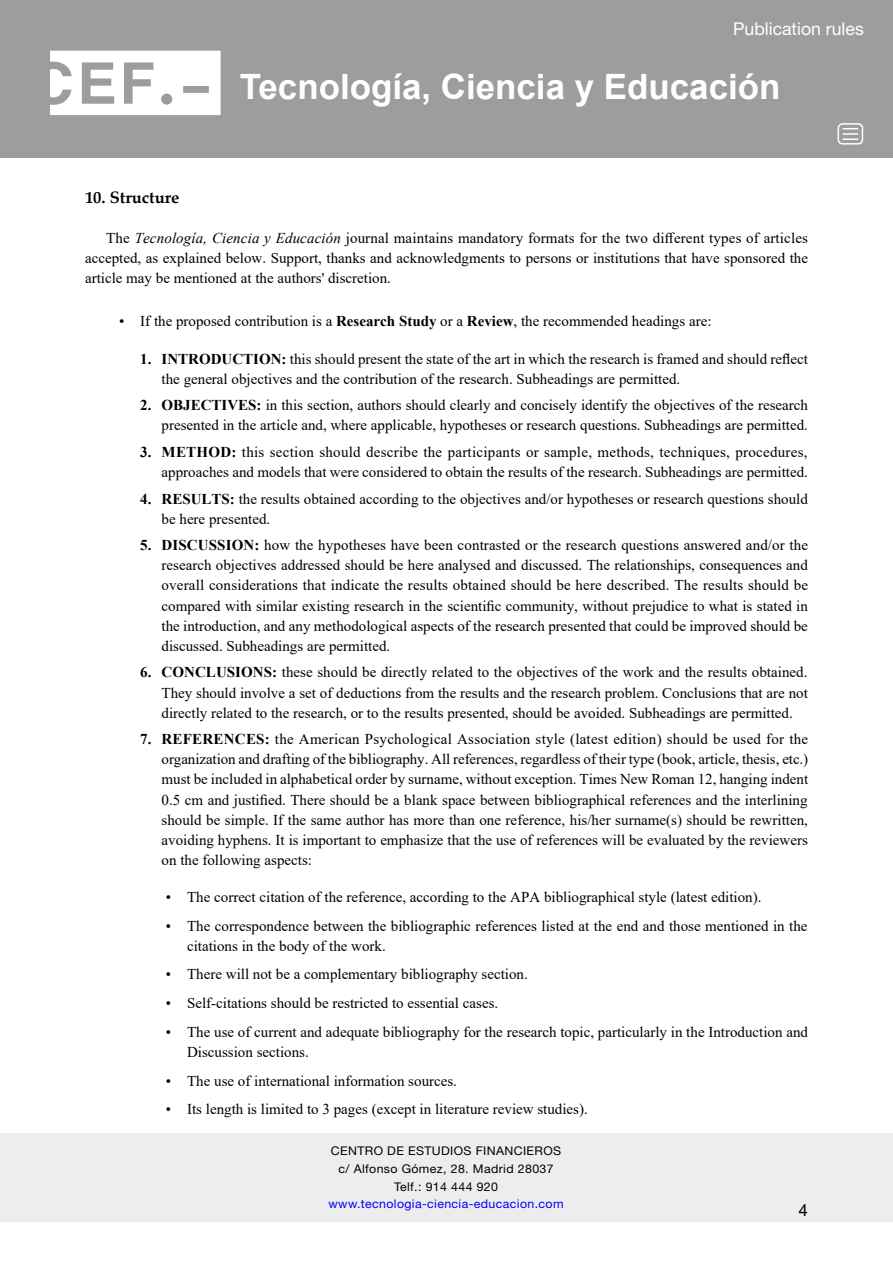
<style>
.page{position:relative;width:893px;height:1263px;background:#fff}
.page>*{position:absolute;margin:0;border:0;box-sizing:border-box;transform-origin:0 0}
.t1{font:700 34.95px "Arial";color:#fff}
.t2{font:17.7px "Helvetica Neue LT Std";color:#fff}
.epígrafe_1_1_1{font:700 16.5px "Palatino Linotype";color:#000}
.t3{font:16.5px "Arial";color:#000}
.a__bolo__1__2_ª_clas{font:15px/20.1px "Times New Roman";color:#000;text-align:justify}
.a__bolo__1__3_ª_clas{font:15px/20.1px "Times New Roman";color:#000}
.texto_normal{font:15px/20.1px "Times New Roman";color:#000;text-align:justify}
.a___bolo__1__1_ª_cla{font:15px "Times New Roman";color:#000}
.t4{font:12px/17.7px "Helvetica Neue LT Std";letter-spacing:.03em;color:#000;text-align:center}
.t5{font:12px "Helvetica Neue LT Std";letter-spacing:.03em;color:#00f}
.s1{font-style:italic}
.s2{font-weight:700}
</style>
<div class="page">
<div style="left:0;top:0;width:893px;height:157px;background:#9d9d9c"></div>
<svg style="left:50px;top:51px;width:171px;height:64px"></svg>
<div style="left:838px;top:123px;width:25px;height:22px;border:2px solid #fff;border-radius:4px"></div>
<svg style="left:842px;top:128px;width:16px;height:12px"></svg>
<div style="left:0;top:1133px;width:893px;height:88px;background:#ededed"></div>
<p class="t2" style="left:733px;top:18px;width:132px">Publication rules</p>
<h1 class="t1" style="left:240px;top:62px;width:542px">Tecnología, Ciencia y Educación</h1>
<p class="epígrafe_1_1_1" style="left:85px;top:186px;width:96px">10. Structure</p>
<p class="texto_normal" style="left:85px;top:227px;width:724px;text-indent:21px">The <span class="s1">Tecnología, Ciencia y Educación</span> journal maintains mandatory formats for the two different types of articles accepted, as explained below. Support, thanks and acknowledgments to persons or institutions that have sponsored the article may be mentioned at the authors' discretion.</p>
<p class="a___bolo__1__1_ª_cla" style="left:119px;top:311px;width:594px">• If the proposed contribution is a <span class="s2">Research Study</span> or a <span class="s2">Review</span>, the recommended headings are:</p>
<p class="a__bolo__1__2_ª_clas" style="left:162px;top:348px;width:648px;text-indent:-21px"><span class="s2">1. INTRODUCTION:</span> this should present the state of the art in which the research is framed and should reflect the general objectives and the contribution of the research. Subheadings are permitted.</p>
<p class="a__bolo__1__2_ª_clas" style="left:140px;top:395px;width:669px;text-align:right"><span class="s2">2. OBJECTIVES:</span> in this section, authors should clearly and concisely identify the objectives of the research presented in the article and, where applicable, hypotheses or research questions. Subheadings are permitted.</p>
<p class="a__bolo__1__2_ª_clas" style="left:140px;top:441px;width:669px;text-align:right"><span class="s2">3. METHOD:</span> this section should describe the participants or sample, methods, techniques, procedures, approaches and models that were considered to obtain the results of the research. Subheadings are permitted.</p>
<p class="a__bolo__1__2_ª_clas" style="left:162px;top:488px;width:648px;text-indent:-21px"><span class="s2">4. RESULTS:</span> the results obtained according to the objectives and/or hypotheses or research questions should be here presented.</p>
<p class="a__bolo__1__2_ª_clas" style="left:162px;top:535px;width:648px;text-indent:-21px"><span class="s2">5. DISCUSSION:</span> how the hypotheses have been contrasted or the research questions answered and/or the research objectives addressed should be here analysed and discussed. The relationships, consequences and overall considerations that indicate the results obtained should be here described. The results should be compared with similar existing research in the scientific community, without prejudice to what is stated in the introduction, and any methodological aspects of the research presented that could be improved should be discussed. Subheadings are permitted.</p>
<p class="a__bolo__1__2_ª_clas" style="left:162px;top:662px;width:648px;text-indent:-21px"><span class="s2">6. CONCLUSIONS:</span> these should be directly related to the objectives of the work and the results obtained.<br>They should involve a set of deductions from the results and the research problem. Conclusions that are not directly related to the research, or to the results presented, should be avoided. Subheadings are permitted.</p>
<p class="a__bolo__1__2_ª_clas" style="left:162px;top:729px;width:648px;text-indent:-21px"><span class="s2">7. REFERENCES:</span> the American Psychological Association style (latest edition) should be used for the organization and drafting of the bibliography. All references, regardless of their type (book, article, thesis, etc.) must be included in alphabetical order by surname, without exception. Times New Roman 12, hanging indent 0.5 cm and justified. There should be a blank space between bibliographical references and the interlining should be simple. If the same author has more than one reference, his/her surname(s) should be rewritten, avoiding hyphens. It is important to emphasize that the use of references will be evaluated by the reviewers on the following aspects:</p>
<p class="a__bolo__1__3_ª_clas" style="left:166px;top:886px;width:597px">• The correct citation of the reference, according to the APA bibliographical style (latest edition).</p>
<p class="a__bolo__1__3_ª_clas" style="left:187px;top:915px;width:622px;text-indent:-21px">• The correspondence between the bibliographic references listed at the end and those mentioned in the citations in the body of the work.</p>
<p class="a__bolo__1__3_ª_clas" style="left:166px;top:964px;width:364px">• There will not be a complementary bibliography section.</p>
<p class="a__bolo__1__3_ª_clas" style="left:166px;top:992px;width:334px">• Self-citations should be restricted to essential cases.</p>
<p class="a__bolo__1__3_ª_clas" style="left:187px;top:1021px;width:622px;text-indent:-21px">• The use of current and adequate bibliography for the research topic, particularly in the Introduction and<br>Discussion sections.</p>
<p class="a__bolo__1__3_ª_clas" style="left:166px;top:1070px;width:293px">• The use of international information sources.</p>
<p class="a__bolo__1__3_ª_clas" style="left:166px;top:1098px;width:423px">• Its length is limited to 3 pages (except in literature review studies).</p>
<p class="t4" style="left:331px;top:1142px;width:232px">CENTRO DE ESTUDIOS FINANCIEROS c/ Alfonso Gómez, 28. Madrid 28037<br>Telf.: 914 444 920</p>
<p class="t5" style="left:329px;top:1197px;width:236px">www.tecnologia-ciencia-educacion.com</p>
<p class="t3" style="left:799px;top:1199px;width:11px">4</p>
</div>
